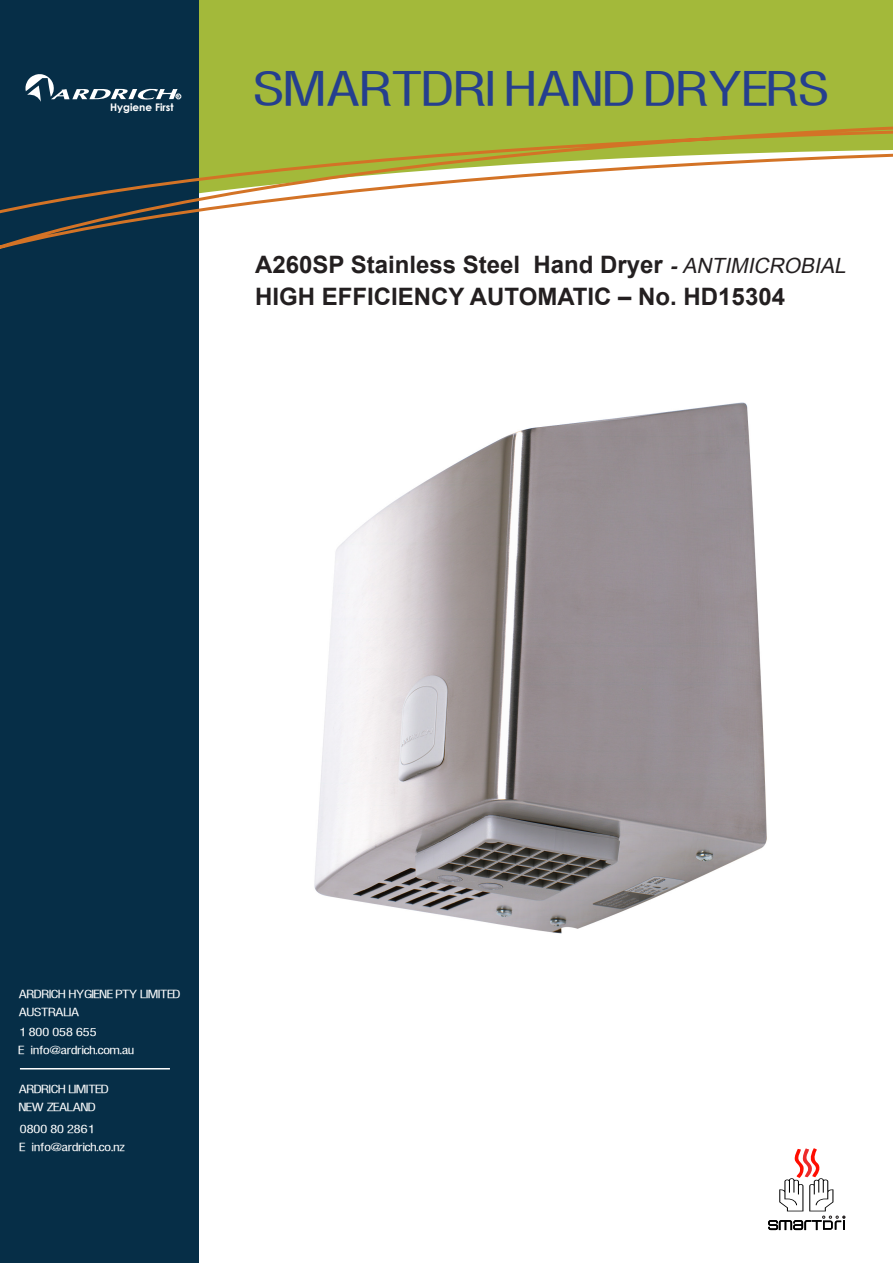
<style>
.page{position:relative;width:893px;height:1263px;background:#fff}
.page>*{position:absolute;margin:0;border:0;box-sizing:border-box;transform-origin:0 0}
.t1{font:49.5px "FIRSTHOME";letter-spacing:.025em;color:#253f8e}
.t2{font:700 24px "Arial";color:#231f20}
.t3{font:12px "FIRSTHOME";color:#fff}
.t4{font:700 10.5px "Century Gothic";color:#fff}
.t5{font:700 4.2px "Arial";color:#fff}
.s1{font-style:italic;font-size:21px}
.s2{font-weight:400;font-style:italic;font-size:21px}
</style>
<div class="page">
<div style="left:198px;top:0;width:695px;height:117px;background:#a3b93a"></div>
<div style="left:0;top:0;width:198px;height:1263px;background:#062e47"></div>
<svg style="left:0;top:117px;width:893px;height:244px"></svg>
<svg style="left:26px;top:74px;width:155px;height:28px"></svg>
<hr style="left:20px;top:1068px;width:150px;height:1px;background:#fff">
<img style="left:314px;top:402px;width:453px;height:532px">
<svg style="left:768px;top:1148px;width:77px;height:82px"></svg>
<p class="t5" style="left:177px;top:94px;width:4px">R</p>
<p class="t4" style="left:110px;top:99px;width:65px">Hygiene First</p>
<p class="t1" style="left:255px;top:60px;width:576px">SMARTDRI HAND DRYERS</p>
<p class="t2" style="left:255px;top:249px;width:598px">A260SP Stainless Steel Hand Dryer <span class="s1">-</span><span class="s2">ANTIMICROBIAL</span></p>
<p class="t2" style="left:255px;top:280px;width:531px">HIGH EFFICIENCY AUTOMATIC – No. HD15304</p>
<p class="t3" style="left:19px;top:986px;width:163px">ARDRICH HYGIENE PTY LIMITED</p>
<p class="t3" style="left:19px;top:1004px;width:62px">AUSTRALIA</p>
<p class="t3" style="left:19px;top:1025px;width:79px">1 800 058 655</p>
<p class="t3" style="left:19px;top:1043px;width:117px">E info@ardrich.com.au</p>
<p class="t3" style="left:19px;top:1081px;width:91px">ARDRICH LIMITED</p>
<p class="t3" style="left:19px;top:1099px;width:78px">NEW ZEALAND</p>
<p class="t3" style="left:20px;top:1122px;width:76px">0800 80 2861</p>
<p class="t3" style="left:20px;top:1140px;width:107px">E info@ardrich.co.nz</p>
</div>
